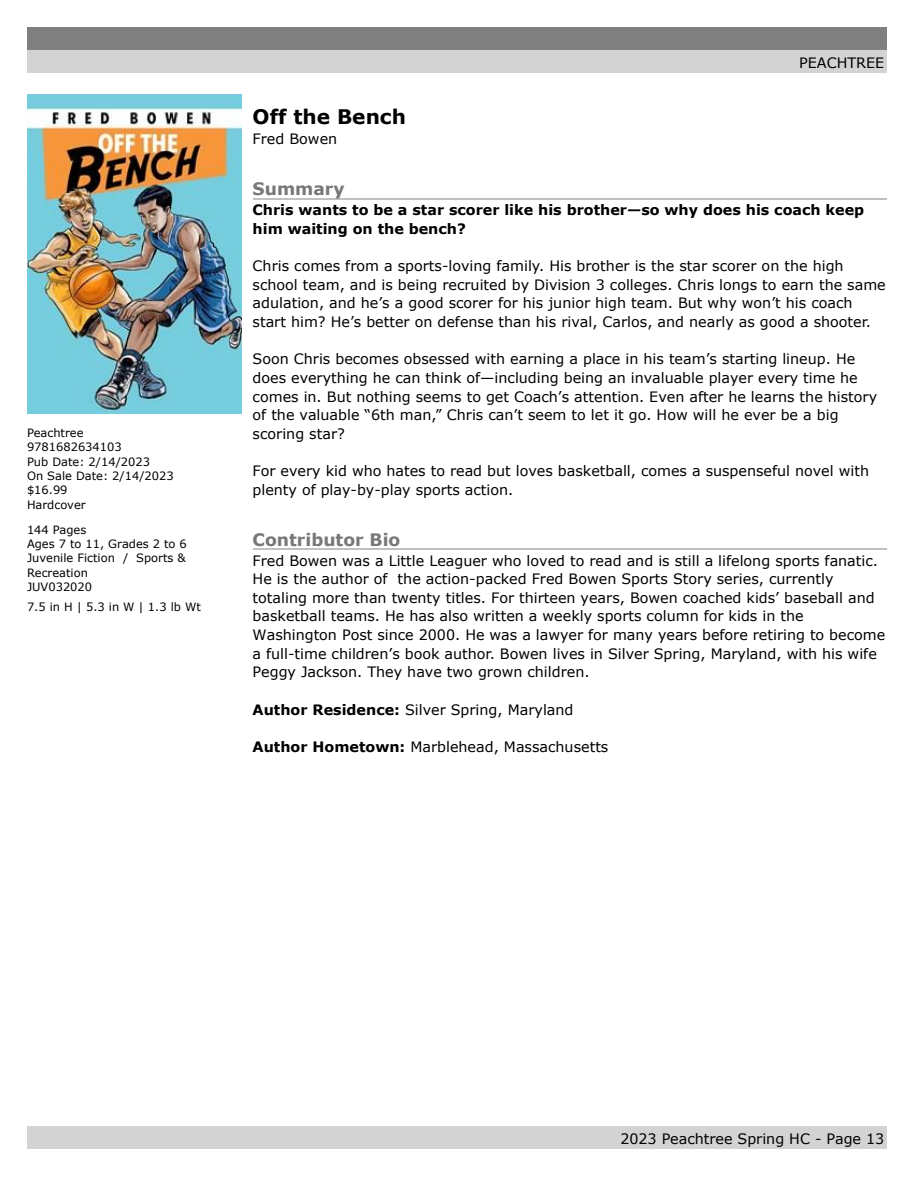
<style>
.page{position:relative;width:918px;height:1188px;background:#fff}
.page>*{position:absolute;margin:0;border:0;box-sizing:border-box;transform-origin:0 0}
.t1{font:700 20.1px "Verdana";color:#000}
.t2{font:700 17.25px "Verdana";color:#777}
.t3{font:14.25px/18.6px "Verdana";color:#000}
.t4{font:700 14.25px/18.6px "Verdana";color:#000}
.t5{font:11.4px/14.4px "Verdana";color:#000}
.s1{font-weight:700}
</style>
<div class="page">
<div style="left:27px;top:27px;width:859px;height:23px;background:#808080"></div>
<div style="left:27px;top:50px;width:859px;height:23px;background:#d3d3d3"></div>
<div style="left:27px;top:1126px;width:859px;height:23px;background:#d3d3d3"></div>
<img style="left:27px;top:94px;width:215px;height:319px">
<hr style="left:253px;top:198px;width:633px;height:2px;background:#c0c0c0">
<hr style="left:253px;top:548px;width:633px;height:2px;background:#c0c0c0">
<p class="t5" style="left:27px;top:425px;width:148px">Peachtree<br>9781682634103<br>Pub Date: 2/14/2023<br>On Sale Date: 2/14/2023 $16.99<br>Hardcover</p>
<p class="t5" style="left:27px;top:522px;width:161px">144 Pages<br>Ages 7 to 11, Grades 2 to 6<br>Juvenile Fiction / Sports &amp;<br>Recreation<br>JUV032020</p>
<p class="t5" style="left:27px;top:599px;width:175px">7.5 in H | 5.3 in W | 1.3 lb Wt</p>
<p class="t3" style="left:799px;top:53px;width:87px">PEACHTREE</p>
<h1 class="t1" style="left:253px;top:104px;width:155px">Off the Bench</h1>
<p class="t3" style="left:253px;top:130px;width:86px">Fred Bowen</p>
<p class="t2" style="left:253px;top:178px;width:94px">Summary</p>
<p class="t4" style="left:253px;top:200px;width:613px">Chris wants to be a star scorer like his brother—so why does his coach keep him waiting on the bench?</p>
<p class="t3" style="left:253px;top:256px;width:635px">Chris comes from a sports-loving family. His brother is the star scorer on the high school team, and is being recruited by Division 3 colleges. Chris longs to earn the same adulation, and he’s a good scorer for his junior high team. But why won’t his coach start him? He’s better on defense than his rival, Carlos, and nearly as good a shooter.</p>
<p class="t3" style="left:253px;top:349px;width:626px">Soon Chris becomes obsessed with earning a place in his team’s starting lineup. He does everything he can think of—including being an invaluable player every time he comes in. But nothing seems to get Coach’s attention. Even after he learns the history of the valuable “6th man,” Chris can’t seem to let it go. How will he ever be a big scoring star?</p>
<p class="t3" style="left:253px;top:461px;width:618px">For every kid who hates to read but loves basketball, comes a suspenseful novel with plenty of play-by-play sports action.</p>
<p class="t2" style="left:253px;top:528px;width:149px">Contributor Bio</p>
<p class="t3" style="left:253px;top:551px;width:634px">Fred Bowen was a Little Leaguer who loved to read and is still a lifelong sports fanatic.<br>He is the author of the action-packed Fred Bowen Sports Story series, currently totaling more than twenty titles. For thirteen years, Bowen coached kids’ baseball and basketball teams. He has also written a weekly sports column for kids in the Washington Post since 2000. He was a lawyer for many years before retiring to become a full-time children’s book author. Bowen lives in Silver Spring, Maryland, with his wife Peggy Jackson. They have two grown children.</p>
<p class="t3" style="left:253px;top:700px;width:322px"><span class="s1">Author Residence:</span> Silver Spring, Maryland</p>
<p class="t3" style="left:253px;top:737px;width:357px"><span class="s1">Author Hometown:</span> Marblehead, Massachusetts</p>
<p class="t3" style="left:620px;top:1129px;width:265px">2023 Peachtree Spring HC - Page 13</p>
</div>
